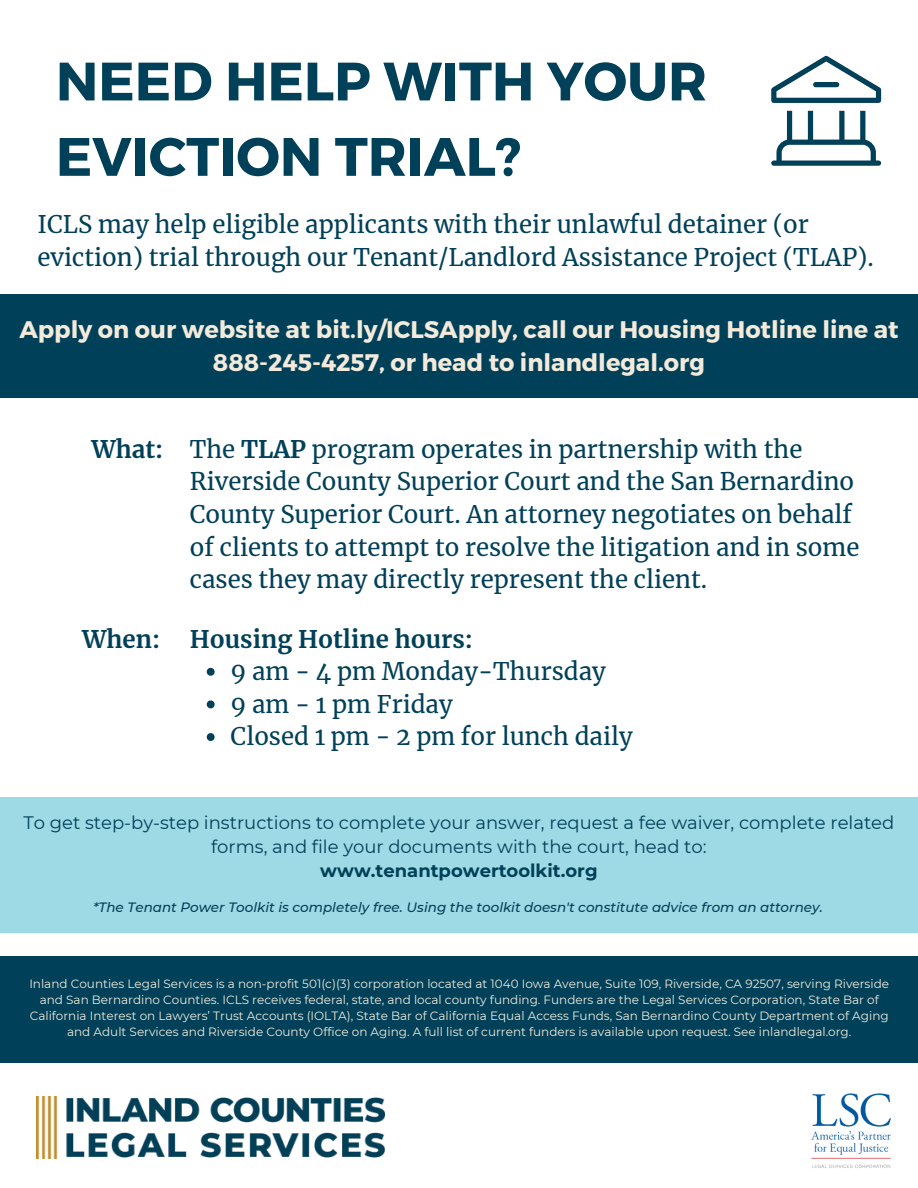
<style>
.page{position:relative;width:918px;height:1188px;background:#fff}
.page>*{position:absolute;margin:0;border:0;box-sizing:border-box;transform-origin:0 0}
.t1{font:700 54px/75.3px "Montserrat";color:#004058}
.t2{font:24px/32.7px "Merriweather";color:#004058}
.t3{font:700 24px/32.7px "Montserrat";color:#f4eadb;text-align:center}
.t4{font:700 24px "Merriweather";color:#004058}
.t5{font:18px/24.8px "Montserrat";color:#004058;text-align:center}
.t6{font:700 18px "Montserrat";color:#004058}
.t7{font:italic 500 13.5px "Montserrat";color:#004058}
.t8{font:12px/16px "Montserrat";color:#f4eadb;text-align:center}
.s1{font-weight:700}
</style>
<div class="page">
<div style="left:0;top:295px;width:918px;height:103px;background:#004058"></div>
<div style="left:0;top:956px;width:918px;height:107px;background:#004058"></div>
<img style="left:36px;top:1096px;width:349px;height:62px">
<img style="left:811px;top:1093px;width:80px;height:75px">
<svg style="left:207px;top:668px;width:8px;height:8px"></svg>
<svg style="left:207px;top:700px;width:8px;height:8px"></svg>
<svg style="left:207px;top:733px;width:8px;height:8px"></svg>
<svg style="left:771px;top:56px;width:110px;height:110px"></svg>
<div style="left:0;top:797px;width:918px;height:136px;background:#9edae5"></div>
<p class="t1" style="left:56px;top:41px;width:653px">NEED HELP WITH YOUR<br>EVICTION TRIAL?</p>
<p class="t2" style="left:38px;top:208px;width:838px">ICLS may help eligible applicants with their unlawful detainer (or eviction) trial through our Tenant/Landlord Assistance Project (TLAP).</p>
<p class="t3" style="left:19px;top:312px;width:881px">Apply on our website at bit.ly/ICLSApply, call our Housing Hotline line at<br>888-245-4257, or head to inlandlegal.org</p>
<p class="t4" style="left:91px;top:434px;width:74px">What:</p>
<p class="t2" style="left:190px;top:433px;width:671px">The <span class="s1">TLAP</span> program operates in partnership with the Riverside County Superior Court and the San Bernardino County Superior Court. An attorney negotiates on behalf of clients to attempt to resolve the litigation and in some cases they may directly represent the client.</p>
<p class="t4" style="left:82px;top:624px;width:80px">When:</p>
<p class="t4" style="left:190px;top:624px;width:285px">Housing Hotline hours:</p>
<p class="t2" style="left:231px;top:655px;width:377px">9 am - 4 pm Monday-Thursday</p>
<p class="t2" style="left:231px;top:688px;width:224px">9 am - 1 pm Friday</p>
<p class="t2" style="left:231px;top:721px;width:404px">Closed 1 pm - 2 pm for lunch daily</p>
<p class="t5" style="left:24px;top:810px;width:872px">To get step-by-step instructions to complete your answer, request a fee waiver, complete related forms, and file your documents with the court, head to:</p>
<p class="t6" style="left:320px;top:860px;width:279px">www.tenantpowertoolkit.org</p>
<p class="t7" style="left:93px;top:898px;width:731px">*The Tenant Power Toolkit is completely free. Using the toolkit doesn't constitute advice from an attorney.</p>
<p class="t8" style="left:29px;top:976px;width:861px">Inland Counties Legal Services is a non-profit 501(c)(3) corporation located at 1040 Iowa Avenue, Suite 109, Riverside, CA 92507, serving Riverside and San Bernardino Counties. ICLS receives federal, state, and local county funding. Funders are the Legal Services Corporation, State Bar of California Interest on Lawyers’ Trust Accounts (IOLTA), State Bar of California Equal Access Funds, San Bernardino County Department of Aging and Adult Services and Riverside County Office on Aging. A full list of current funders is available upon request. See inlandlegal.org.</p>
</div>
